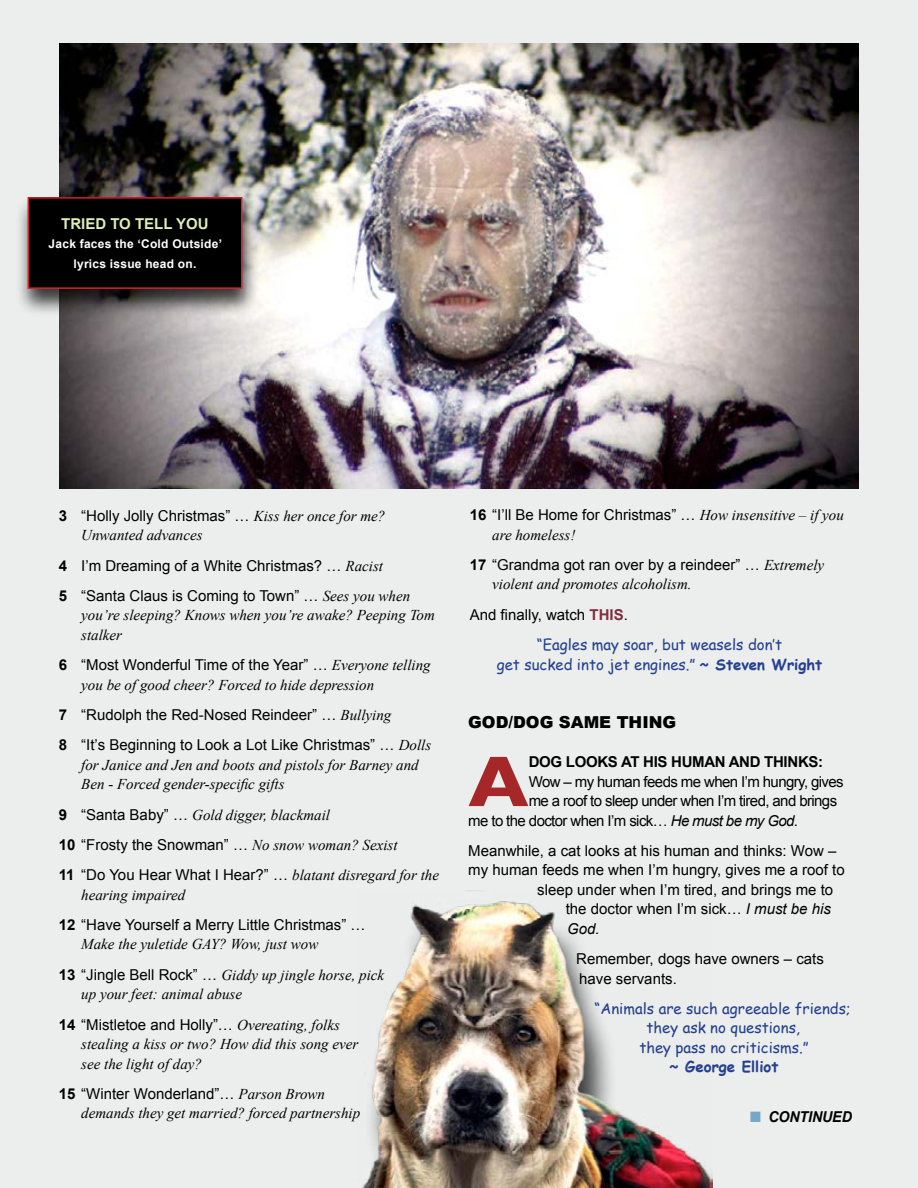
<style>
.page{position:relative;width:918px;height:1188px;background:#ebeeec}
.page>*{position:absolute;margin:0;border:0;box-sizing:border-box;transform-origin:0 0}
.t1{font:700 72.6px "Gill Sans";color:#a62727}
.t2{font:900 16.5px "Arial";color:#000}
.t3{font:15px/30.3px "Arial";color:#000}
.t4{font:italic 15px/19.5px "Times New Roman";color:#000}
.t5{font:15px/19.5px "Comic Sans MS";color:#25408f;text-align:center}
.t6{font:15px "Arial";letter-spacing:-.04em;color:#000}
.t7{font:700 15px "Arial";letter-spacing:-.02em;color:#000}
.t8{font:700 15px "Arial";color:#e0ecb9}
.t9{font:700 15px "Comic Sans MS";color:#25408f}
.t10{font:italic 700 15px "Arial";letter-spacing:-.01em;color:#000;scale:.95 1}
.t11{font:italic 15px "Arial";color:#000}
.t12{font:700 12px/19.5px "Arial";letter-spacing:.02em;color:#fff;text-align:center}
.s1{font-weight:700}
.s2{font-family:"Times New Roman";font-style:italic}
.s3{font-family:"Arial";font-weight:700;font-style:normal}
.s4{font-family:"Arial";font-style:normal}
.s5{font-weight:700;color:#802c3d}
.s6{font-style:italic}
.s7{color:#74a7c8}
</style>
<div class="page">
<img style="left:59px;top:44px;width:800px;height:445px">
<div style="left:16px;top:195px;width:244px;height:122px;background:#000;opacity:.75"></div>
<div style="left:28px;top:198px;width:214px;height:90px;background:#000"></div>
<div style="left:28px;top:197px;width:214px;height:92px;border:2px solid #d2232a"></div>
<img style="left:357px;top:901px;width:356px;height:287px">
<p class="t8" style="left:61px;top:214px;width:149px">TRIED TO TELL YOU</p>
<p class="t12" style="left:49px;top:235px;width:175px">Jack faces the ‘Cold Outside’ lyrics issue head on.</p>
<p class="t3" style="left:59px;top:500px;width:328px"><span class="s1">3</span> “Holly Jolly Christmas” … <span class="s2">Kiss her once for me?</span></p>
<p class="t4" style="left:81px;top:525px;width:123px">Unwanted advances</p>
<p class="t3" style="left:59px;top:550px;width:353px"><span class="s1">4</span> I’m Dreaming of a White Christmas? … <span class="s2">Racist<br></span><span class="s1">5</span> “Santa Claus is Coming to Town” … <span class="s2">Sees you when</span></p>
<p class="t4" style="left:81px;top:605px;width:355px">you’re sleeping? Knows when you’re awake? Peeping Tom stalker</p>
<p class="t3" style="left:59px;top:650px;width:373px"><span class="s1">6</span> “Most Wonderful Time of the Year” … <span class="s2">Everyone telling</span></p>
<p class="t4" style="left:81px;top:675px;width:294px">you be of good cheer? Forced to hide depression</p>
<p class="t3" style="left:59px;top:700px;width:374px"><span class="s1">7</span> “Rudolph the Red-Nosed Reindeer” … <span class="s2">Bullying<br></span><span class="s1">8</span> “It’s Beginning to Look a Lot Like Christmas” … <span class="s2">Dolls</span></p>
<p class="t4" style="left:81px;top:755px;width:339px">for Janice and Jen and boots and pistols for Barney and<br>Ben - Forced gender-specific gifts</p>
<p class="t4" style="left:59px;top:804px;width:273px"><span class="s3">9</span> <span class="s4">“Santa Baby” …</span> Gold digger, blackmail</p>
<p class="t3" style="left:59px;top:830px;width:382px"><span class="s1">10</span> “Frosty the Snowman” … <span class="s2">No snow woman? Sexist<br></span><span class="s1">11</span> “Do You Hear What I Hear?” … <span class="s2">blatant disregard for the</span></p>
<p class="t4" style="left:81px;top:885px;width:106px">hearing impaired</p>
<p class="t3" style="left:59px;top:910px;width:308px"><span class="s1">12</span> “Have Yourself a Merry Little Christmas” …</p>
<p class="t4" style="left:59px;top:929px;width:327px;line-height:30.3px;text-indent:22px">Make the yuletide GAY? Wow, just wow<br><span class="s3">13</span> <span class="s4">“Jingle Bell Rock” …</span> Giddy up jingle horse, pick</p>
<p class="t4" style="left:81px;top:984px;width:162px">up your feet: animal abuse</p>
<p class="t3" style="left:59px;top:1009px;width:283px"><span class="s1">14</span> “Mistletoe and Holly”… <span class="s2">Overeating, folks</span></p>
<p class="t4" style="left:81px;top:1034px;width:279px">stealing a kiss or two? How did this song ever see the light of day?</p>
<p class="t3" style="left:59px;top:1079px;width:268px"><span class="s1">15</span> “Winter Wonderland”… <span class="s2">Parson Brown</span></p>
<p class="t4" style="left:81px;top:1103px;width:280px">demands they get married? forced partnership</p>
<p class="t3" style="left:470px;top:500px;width:376px"><span class="s1">16</span> “I’ll Be Home for Christmas” … <span class="s2">How insensitive – if you</span></p>
<p class="t4" style="left:492px;top:525px;width:85px">are homeless!</p>
<p class="t3" style="left:470px;top:550px;width:356px"><span class="s1">17</span> “Grandma got ran over by a reindeer” … <span class="s2">Extremely</span></p>
<p class="t4" style="left:492px;top:574px;width:201px">violent and promotes alcoholism.</p>
<p class="t3" style="left:470px;top:600px;width:160px">And finally, watch <span class="s5">THIS</span>.</p>
<p class="t5" style="left:497px;top:634px;width:327px">“Eagles may soar, but weasels don’t<br>get sucked into jet engines.” <span class="s1">~ Steven Wright</span></p>
<p class="t2" style="left:468px;top:713px;width:210px">GOD/DOG SAME THING</p>
<h1 class="t1" style="left:468px;top:724px;width:62px">A</h1>
<p class="t7" style="left:529px;top:752px;width:296px">DOG LOOKS AT HIS HUMAN AND THINKS:</p>
<p class="t6" style="left:529px;top:771px;width:317px">Wow – my human feeds me when I’m hungry, gives</p>
<p class="t6" style="left:529px;top:791px;width:310px">me a roof to sleep under when I’m tired, and brings</p>
<p class="t6" style="left:468px;top:810px;width:331px">me to the doctor when I’m sick… <span class="s6">He must be my God</span>.</p>
<p class="t3" style="left:468px;top:836px;width:370px">Meanwhile, a cat looks at his human and thinks: Wow –</p>
<p class="t3" style="left:468px;top:855px;width:378px">my human feeds me when I’m hungry, gives me a roof to</p>
<p class="t3" style="left:537px;top:875px;width:297px">sleep under when I’m tired, and brings me to</p>
<p class="t3" style="left:566px;top:894px;width:267px">the doctor when I’m sick… <span class="s6">I must be his</span></p>
<p class="t11" style="left:567px;top:919px;width:34px">God.</p>
<p class="t3" style="left:576px;top:949px;width:249px;line-height:19.5px">Remember, dogs have owners – cats have servants.</p>
<p class="t5" style="left:595px;top:998px;width:258px">“Animals are such agreeable friends; they ask no questions,<br>they pass no criticisms.”</p>
<p class="t9" style="left:670px;top:1056px;width:110px">~ George Elliot</p>
<p class="t10" style="left:750px;top:1106px;width:109px"><span class="s7">■</span> CONTINUED</p>
</div>
